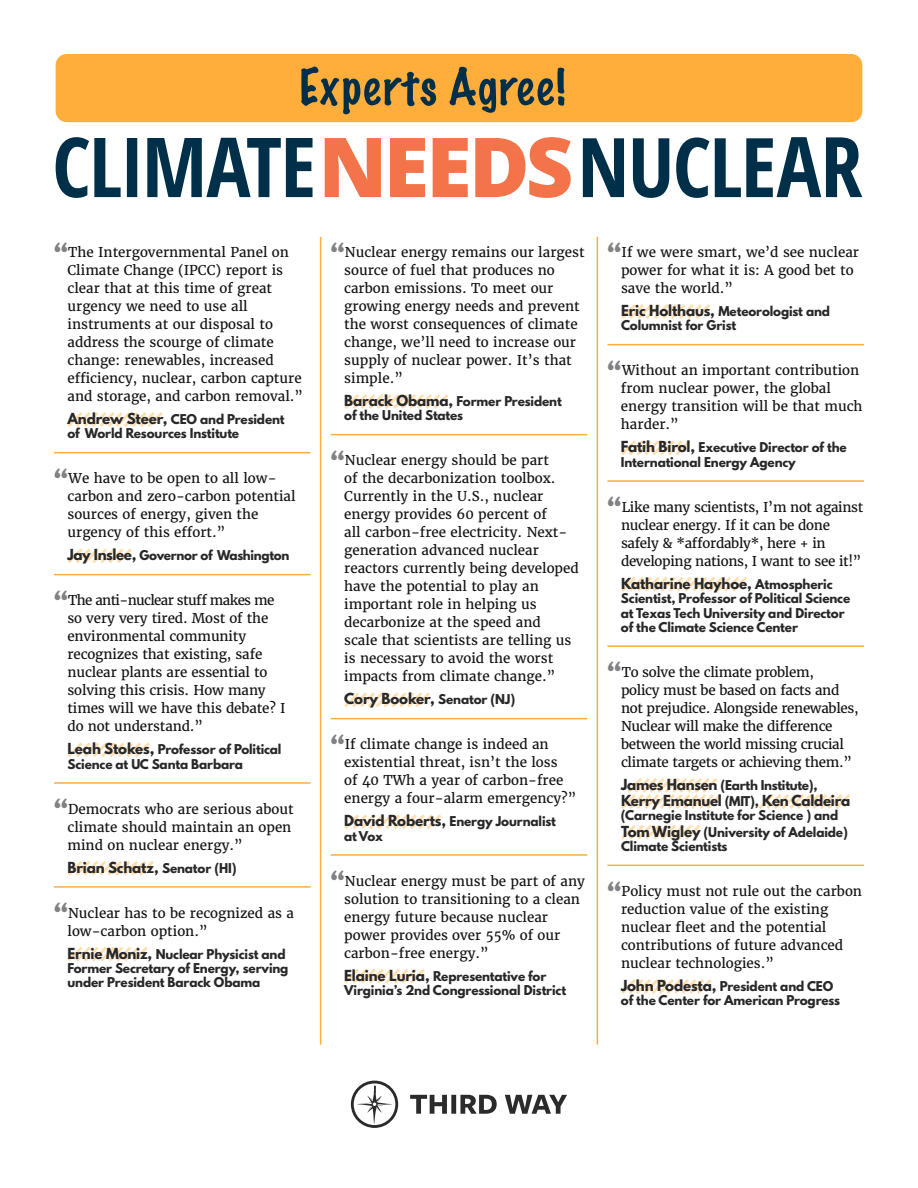
<style>
.page{position:relative;width:918px;height:1188px;background:#fff}
.page>*{position:absolute;margin:0;border:0;box-sizing:border-box;transform-origin:0 0}
.t1{font:13.5px/18px "Merriweather";color:#141414}
.t2{font:13.5px/18px "Merriweather";letter-spacing:-.025em;color:#141414}
.t3{font:700 13.5px "League Spartan";letter-spacing:-.01em;color:#292829}
.t4{font:700 12px/14.4px "League Spartan";letter-spacing:-.01em;color:#292829}
.s1{font-family:"League Spartan";font-weight:700;font-size:27px;color:#808285}
.s2{font-size:13.5px}
.s3{font-size:12px}
</style>
<div class="page">
<svg style="left:67px;top:412px;width:96px;height:15px"></svg>
<hr style="left:54px;top:452px;width:256px;height:1px;background:#ffae3b">
<hr style="left:54px;top:574px;width:256px;height:1px;background:#ffae3b">
<svg style="left:67px;top:548px;width:65px;height:16px"></svg>
<svg style="left:67px;top:742px;width:83px;height:15px"></svg>
<hr style="left:54px;top:782px;width:256px;height:2px;background:#ffae3b">
<hr style="left:54px;top:886px;width:256px;height:2px;background:#ffae3b">
<svg style="left:67px;top:861px;width:87px;height:15px"></svg>
<svg style="left:67px;top:946px;width:81px;height:16px"></svg>
<svg style="left:344px;top:394px;width:105px;height:15px"></svg>
<hr style="left:331px;top:434px;width:256px;height:1px;background:#ffae3b">
<hr style="left:331px;top:718px;width:256px;height:1px;background:#ffae3b">
<svg style="left:344px;top:692px;width:86px;height:16px"></svg>
<svg style="left:344px;top:814px;width:98px;height:15px"></svg>
<hr style="left:331px;top:854px;width:256px;height:2px;background:#ffae3b">
<svg style="left:344px;top:969px;width:81px;height:15px"></svg>
<svg style="left:621px;top:304px;width:89px;height:15px"></svg>
<hr style="left:608px;top:344px;width:256px;height:1px;background:#ffae3b">
<svg style="left:621px;top:440px;width:70px;height:16px"></svg>
<hr style="left:608px;top:480px;width:256px;height:2px;background:#ffae3b">
<svg style="left:621px;top:577px;width:126px;height:15px"></svg>
<hr style="left:608px;top:645px;width:256px;height:2px;background:#ffae3b">
<svg style="left:621px;top:778px;width:101px;height:31px"></svg>
<svg style="left:759px;top:794px;width:91px;height:15px"></svg>
<svg style="left:621px;top:825px;width:80px;height:15px"></svg>
<hr style="left:608px;top:865px;width:256px;height:1px;background:#ffae3b">
<svg style="left:621px;top:979px;width:91px;height:15px"></svg>
<hr style="left:320px;top:237px;width:1px;height:808px;background:#ffae3b">
<hr style="left:597px;top:237px;width:1px;height:808px;background:#ffae3b">
<svg style="left:56px;top:137px;width:257px;height:61px"></svg>
<svg style="left:583px;top:137px;width:279px;height:61px"></svg>
<div style="left:56px;top:54px;width:806px;height:68px;background:#ffae3b;border-radius:11px"></div>
<svg style="left:301px;top:67px;width:263px;height:47px"></svg>
<svg style="left:325px;top:137px;width:246px;height:61px"></svg>
<svg style="left:410px;top:1095px;width:157px;height:19px"></svg>
<svg style="left:351px;top:1081px;width:47px;height:47px"></svg>
<p class="t1" style="left:68px;top:243px;width:237px;text-indent:-14px"><span class="s1">“</span>The Intergovernmental Panel on<br>Climate Change (IPCC) report is clear that at this time of great urgency we need to use all instruments at our disposal to address the scourge of climate change: renewables, increased efficiency, nuclear, carbon capture and storage, and carbon removal.”</p>
<p class="t4" style="left:68px;top:412px;width:219px"><span class="s2">Andrew Steer,</span> CEO and President of World Resources Institute</p>
<p class="t1" style="left:67px;top:470px;width:230px;text-indent:-13px"><span class="s1">“</span>We have to be open to all low&shy;carbon and zero-carbon potential sources of energy, given the urgency of this effort.”</p>
<p class="t4" style="left:67px;top:548px;width:223px"><span class="s2">Jay Inslee,</span> Governor of Washington</p>
<p class="t1" style="left:68px;top:592px;width:219px;text-indent:-14px"><span class="s1">“</span>The anti-nuclear stuff makes me so very very tired. Most of the environmental community recognizes that existing, safe nuclear plants are essential to solving this crisis. How many times will we have this debate? I do not understand.”</p>
<p class="t4" style="left:68px;top:742px;width:216px"><span class="s2">Leah Stokes,</span> Professor of Political<br>Science at UC Santa Barbara</p>
<p class="t1" style="left:68px;top:800px;width:228px;text-indent:-14px"><span class="s1">“</span>Democrats who are serious about climate should maintain an open mind on nuclear energy.”</p>
<p class="t3" style="left:68px;top:857px;width:171px">Brian Schatz, <span class="s3">Senator (HI)</span></p>
<p class="t1" style="left:67px;top:904px;width:228px;text-indent:-13px"><span class="s1">“</span>Nuclear has to be recognized as a low-carbon option.”</p>
<p class="t4" style="left:67px;top:946px;width:223px"><span class="s2">Ernie Moniz,</span> Nuclear Physicist and<br>Former Secretary of Energy, serving under President Barack Obama</p>
<p class="t1" style="left:344px;top:243px;width:242px;text-indent:-13px"><span class="s1">“</span>Nuclear energy remains our largest source of fuel that produces no carbon emissions. To meet our growing energy needs and prevent the worst consequences of climate change, we’ll need to increase our supply of nuclear power. It’s that simple.”</p>
<p class="t4" style="left:344px;top:394px;width:219px"><span class="s2">Barack Obama,</span> Former President of the United States</p>
<p class="t1" style="left:344px;top:452px;width:236px;text-indent:-13px"><span class="s1">“</span>Nuclear energy should be part<br>of the decarbonization toolbox.<br>Currently in the U.S., nuclear energy provides 60 percent of<br>all carbon-free electricity. Next&shy;generation advanced nuclear reactors currently being developed have the potential to play an important role in helping us decarbonize at the speed and<br>scale that scientists are telling us is necessary to avoid the worst impacts from climate change.”</p>
<p class="t3" style="left:344px;top:688px;width:173px">Cory Booker, <span class="s3">Senator (NJ)</span></p>
<p class="t1" style="left:344px;top:736px;width:234px;text-indent:-14px"><span class="s1">“</span>If climate change is indeed an existential threat, isn’t the loss<br>of 40 TWh a year of carbon-free energy a four-alarm emergency?”</p>
<p class="t4" style="left:344px;top:814px;width:213px"><span class="s2">David Roberts,</span> Energy Journalist at Vox</p>
<p class="t1" style="left:344px;top:872px;width:242px;text-indent:-13px"><span class="s1">“</span>Nuclear energy must be part of any solution to transitioning to a clean energy future because nuclear power provides over 55% of our carbon-free energy.”</p>
<p class="t4" style="left:344px;top:968px;width:223px"><span class="s2">Elaine Luria,</span> Representative for<br>Virginia’s 2nd Congressional District</p>
<p class="t1" style="left:621px;top:243px;width:240px;text-indent:-14px"><span class="s1">“</span>If we were smart, we’d see nuclear power for what it is: A good bet to save the world.”</p>
<p class="t4" style="left:621px;top:304px;width:211px"><span class="s2">Eric Holthaus,</span> Meteorologist and<br>Columnist for Grist</p>
<p class="t1" style="left:621px;top:362px;width:243px;text-indent:-13px"><span class="s1">“</span>Without an important contribution from nuclear power, the global energy transition will be that much harder.”</p>
<p class="t4" style="left:621px;top:440px;width:227px"><span class="s2">Fatih Birol,</span> Executive Director of the<br>International Energy Agency</p>
<p class="t2" style="left:621px;top:498px;width:244px;text-indent:-14px"><span class="s1">“</span>Like many scientists, I’m not against nuclear energy. If it can be done safely &amp; *affordably*, here + in developing nations, I want to see it!”</p>
<p class="t3" style="left:621px;top:573px;width:213px">Katharine Hayhoe, <span class="s3">Atmospheric</span></p>
<p class="t4" style="left:621px;top:591px;width:231px">Scientist, Professor of Political Science at Texas Tech University and Director of the Climate Science Center</p>
<p class="t2" style="left:621px;top:663px;width:239px;text-indent:-14px"><span class="s1">“</span>To solve the climate problem,<br>policy must be based on facts and not prejudice. Alongside renewables, Nuclear will make the difference between the world missing crucial climate targets or achieving them.”</p>
<p class="t4" style="left:621px;top:778px;width:198px"><span class="s2">James Hansen</span> (Earth Institute),</p>
<p class="t3" style="left:621px;top:790px;width:231px">Kerry Emanuel <span class="s3">(MIT),</span> Ken Caldeira</p>
<p class="t4" style="left:621px;top:807px;width:228px;line-height:16.2px">(Carnegie Institute for Science ) and<br><span class="s2">Tom Wigley</span> (University of Adelaide)</p>
<p class="t4" style="left:621px;top:839px;width:108px">Climate Scientists</p>
<p class="t1" style="left:621px;top:882px;width:243px;text-indent:-14px"><span class="s1">“</span>Policy must not rule out the carbon reduction value of the existing nuclear fleet and the potential contributions of future advanced nuclear technologies.”</p>
<p class="t4" style="left:621px;top:979px;width:221px"><span class="s2">John Podesta,</span> President and CEO of the Center for American Progress</p>
</div>
